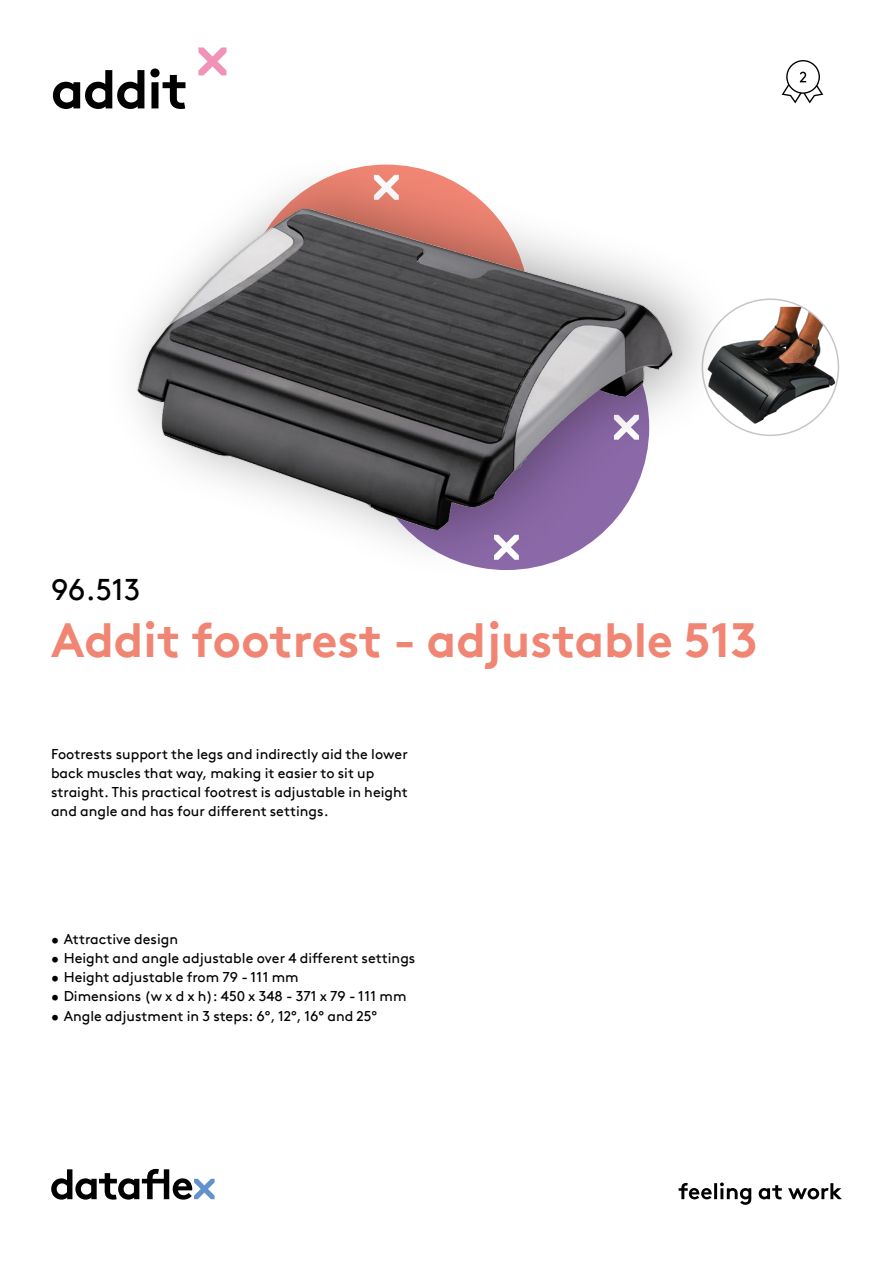
<style>
.page{position:relative;width:893px;height:1263px;background:#fff}
.page>*{position:absolute;margin:0;border:0;box-sizing:border-box;transform-origin:0 0}
.hoofdstuk{font:700 54px "Brown Pro TT";letter-spacing:-.02em;color:#000}
.productnaam{font:700 48px "Brown Pro TT";color:#f08573}
.productnummer{font:30px "Brown Pro TT";color:#000}
.omschrijving{font:14.25px/19.2px "Brown Pro TT";color:#000}
</style>
<div class="page">
<svg style="left:51px;top:1169px;width:164px;height:30px"></svg>
<svg style="left:679px;top:1182px;width:163px;height:23px"></svg>
<svg style="left:198px;top:47px;width:28px;height:28px"></svg>
<img style="left:740px;top:307px;width:98px;height:121px">
<div style="left:100px;top:153px;width:640px;height:427px;background:#000;opacity:.35"></div>
<img style="left:120px;top:199px;width:570px;height:342px">
<svg style="left:782px;top:60px;width:41px;height:43px"></svg>
<p class="hoofdstuk" style="left:51px;top:46px;width:139px">addit</p>
<p class="productnummer" style="left:51px;top:566px;width:91px">96.513</p>
<p class="productnaam" style="left:51px;top:601px;width:708px">Addit footrest - adjustable 513</p>
<p class="omschrijving" style="left:51px;top:743px;width:358px">Footrests support the legs and indirectly aid the lower back muscles that way, making it easier to sit up straight. This practical footrest is adjustable in height and angle and has four different settings.</p>
<p class="omschrijving" style="left:51px;top:928px;width:129px">• Attractive design</p>
<p class="omschrijving" style="left:51px;top:947px;width:366px">• Height and angle adjustable over 4 different settings</p>
<p class="omschrijving" style="left:51px;top:966px;width:249px">• Height adjustable from 79 - 111 mm</p>
<p class="omschrijving" style="left:51px;top:986px;width:357px">• Dimensions (w x d x h): 450 x 348 - 371 x 79 - 111 mm</p>
<p class="omschrijving" style="left:51px;top:1005px;width:328px">• Angle adjustment in 3 steps: 6°, 12°, 16° and 25°</p>
</div>
